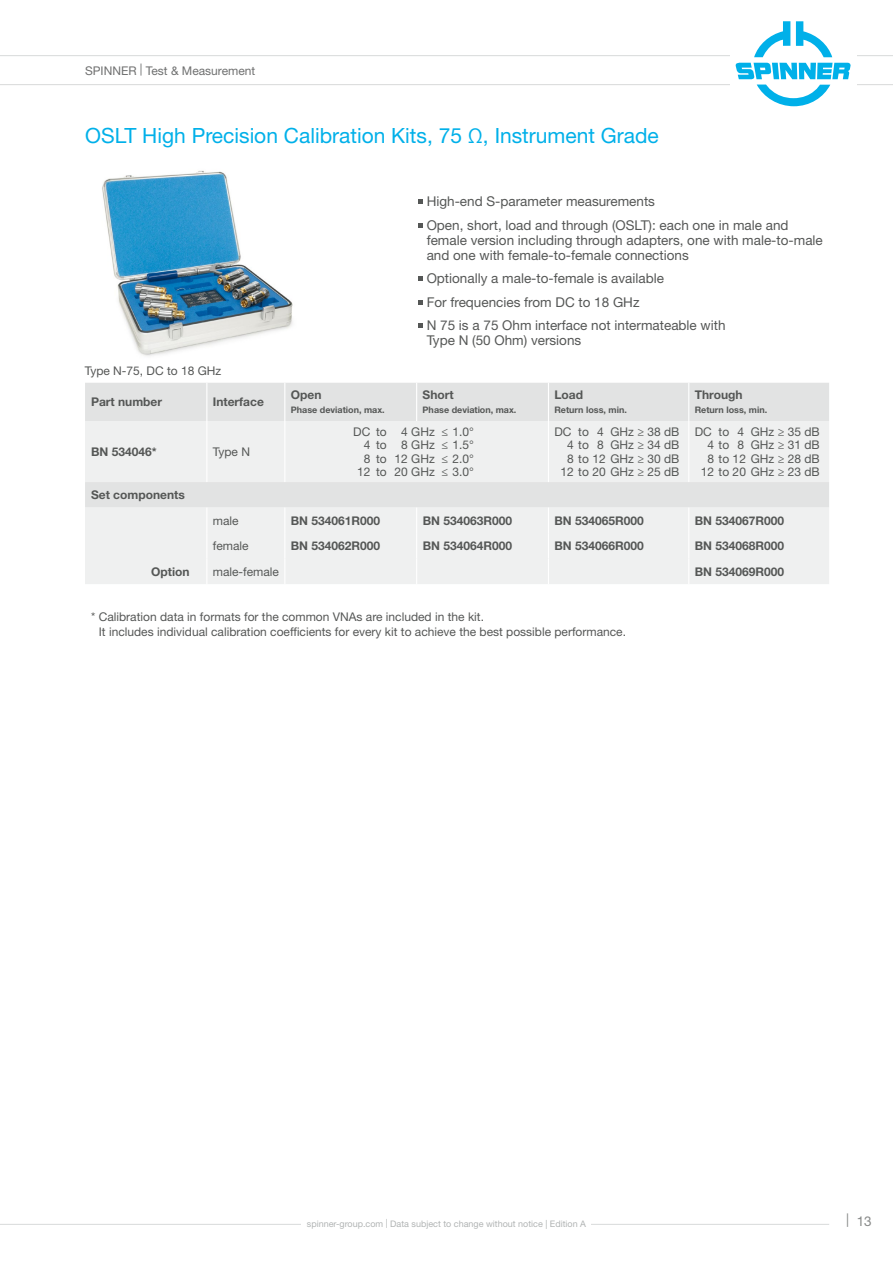
<style>
.page{position:relative;width:893px;height:1263px;background:#fff}
.page>*{position:absolute;margin:0;border:0;box-sizing:border-box;transform-origin:0 0}
.t1{font:21px "Helvetica Neue LT Std";color:#00b0e9}
.t2{font:13.5px/23.5px "Helvetica Neue LT Std";color:#555756}
.t3{font:13.5px "Helvetica Neue LT Std";color:#888a89}
.t4{font:12px/13.5px "Helvetica Neue LT Std";color:#555756;text-align:right}
.t5{font:700 12px "Helvetica Neue LT Std";color:#555756}
.t6{font:12px "Helvetica Neue LT Std";color:#6f7070}
.t7{font:700 9px "Helvetica Neue LT Std";color:#555756}
.t8{font:9px "Helvetica Neue LT Std";color:#b1b4b4}
</style>
<div class="page">
<hr style="left:0;top:55px;width:893px;height:1px;background:#d8dada">
<hr style="left:0;top:84px;width:893px;height:1px;background:#d8dada">
<div style="left:730px;top:32px;width:126px;height:86px;background:#fff"></div>
<hr style="left:0;top:1224px;width:829px;height:1px;background:#d8dada">
<div style="left:302px;top:1211px;width:289px;height:26px;background:#fff"></div>
<svg style="left:757px;top:85px;width:73px;height:21px"></svg>
<svg style="left:735px;top:21px;width:116px;height:58px"></svg>
<img style="left:102px;top:170px;width:191px;height:186px">
<svg style="left:418px;top:200px;width:4px;height:4px"></svg>
<svg style="left:418px;top:223px;width:4px;height:5px"></svg>
<svg style="left:418px;top:277px;width:4px;height:4px"></svg>
<svg style="left:418px;top:300px;width:4px;height:5px"></svg>
<svg style="left:418px;top:324px;width:4px;height:4px"></svg>
<div style="left:85px;top:383px;width:744px;height:38px;background:#e2e3e3"></div>
<svg style="left:85px;top:421px;width:744px;height:163px;fill:#eff0f0"></svg>
<svg style="left:284px;top:508px;width:1px;height:76px"></svg>
<svg style="left:416px;top:508px;width:1px;height:76px"></svg>
<svg style="left:548px;top:508px;width:1px;height:76px"></svg>
<svg style="left:688px;top:508px;width:1px;height:76px"></svg>
<hr style="left:206px;top:383px;width:1px;height:38px;background:#fff">
<hr style="left:206px;top:421px;width:1px;height:61px;background:#fff">
<svg style="left:206px;top:508px;width:1px;height:76px"></svg>
<hr style="left:284px;top:383px;width:1px;height:38px;background:#fff">
<hr style="left:416px;top:383px;width:1px;height:38px;background:#fff">
<hr style="left:284px;top:421px;width:1px;height:61px;background:#fff">
<hr style="left:548px;top:383px;width:1px;height:38px;background:#fff">
<hr style="left:688px;top:383px;width:1px;height:38px;background:#fff">
<hr style="left:548px;top:421px;width:1px;height:61px;background:#fff">
<hr style="left:688px;top:421px;width:1px;height:61px;background:#fff">
<p class="t6" style="left:85px;top:63px;width:172px">SPINNER | Test &amp; Measurement</p>
<h1 class="t1" style="left:85px;top:123px;width:575px">OSLT High Precision Calibration Kits, 75 Ω, Instrument Grade</h1>
<p class="t4" style="left:85px;top:363px;width:138px">Type N-75, DC to 18 GHz</p>
<p class="t5" style="left:91px;top:394px;width:73px">Part number</p>
<p class="t5" style="left:213px;top:394px;width:53px">Interface</p>
<p class="t5" style="left:91px;top:444px;width:67px">BN 534046*</p>
<p class="t4" style="left:213px;top:445px;width:39px">Type N</p>
<p class="t5" style="left:91px;top:487px;width:95px">Set components</p>
<p class="t5" style="left:291px;top:388px;width:32px">Open</p>
<p class="t7" style="left:291px;top:404px;width:95px">Phase deviation, max.</p>
<p class="t2" style="left:427px;top:190px;width:363px">High-end S-parameter measurements<br>Open, short, load and through (OSLT): each one in male and</p>
<p class="t2" style="left:427px;top:232px;width:398px;line-height:15px">female version including through adapters, one with male-to-male and one with female-to-female connections</p>
<p class="t2" style="left:427px;top:267px;width:300px">Optionally a male-to-female is available<br>For frequencies from DC to 18 GHz<br>N 75 is a 75 Ohm interface not intermateable with</p>
<p class="t2" style="left:427px;top:329px;width:156px">Type N (50 Ohm) versions</p>
<p class="t5" style="left:423px;top:388px;width:33px">Short</p>
<p class="t7" style="left:423px;top:404px;width:95px">Phase deviation, max.</p>
<p class="t5" style="left:554px;top:388px;width:30px">Load</p>
<p class="t7" style="left:554px;top:404px;width:74px">Return loss, min.</p>
<p class="t5" style="left:695px;top:388px;width:49px">Through</p>
<p class="t7" style="left:695px;top:404px;width:74px">Return loss, min.</p>
<p class="t4" style="left:353px;top:424px;width:122px">DC to 4 GHz ≤ 1.0°<br>4 to 8 GHz ≤ 1.5°<br>8 to 12 GHz ≤ 2.0°<br>12 to 20 GHz ≤ 3.0°</p>
<p class="t4" style="left:554px;top:424px;width:126px">DC to 4 GHz ≥ 38 dB<br>4 to 8 GHz ≥ 34 dB<br>8 to 12 GHz ≥ 30 dB<br>12 to 20 GHz ≥ 25 dB</p>
<p class="t4" style="left:695px;top:424px;width:126px">DC to 4 GHz ≥ 35 dB<br>4 to 8 GHz ≥ 31 dB<br>8 to 12 GHz ≥ 28 dB<br>12 to 20 GHz ≥ 23 dB</p>
<p class="t4" style="left:213px;top:513px;width:27px">male</p>
<p class="t5" style="left:291px;top:513px;width:91px">BN 534061R000</p>
<p class="t5" style="left:423px;top:513px;width:91px">BN 534063R000</p>
<p class="t5" style="left:554px;top:513px;width:91px">BN 534065R000</p>
<p class="t5" style="left:695px;top:513px;width:91px">BN 534067R000</p>
<p class="t4" style="left:213px;top:539px;width:37px">female</p>
<p class="t5" style="left:291px;top:538px;width:91px">BN 534062R000</p>
<p class="t5" style="left:423px;top:538px;width:91px">BN 534064R000</p>
<p class="t5" style="left:554px;top:538px;width:91px">BN 534066R000</p>
<p class="t5" style="left:695px;top:538px;width:91px">BN 534068R000</p>
<p class="t5" style="left:151px;top:564px;width:40px">Option</p>
<p class="t4" style="left:213px;top:564px;width:68px">male-female</p>
<p class="t5" style="left:695px;top:564px;width:91px">BN 534069R000</p>
<p class="t4" style="left:99px;top:609px;width:529px;line-height:15px;text-align:left;text-indent:-8px">* Calibration data in formats for the common VNAs are included in the kit.<br>It includes individual calibration coefficients for every kit to achieve the best possible performance.</p>
<p class="t8" style="left:307px;top:1218px;width:281px">spinner-group.com | Data subject to change without notice | Edition A</p>
<p class="t3" style="left:846px;top:1213px;width:27px">| 13</p>
</div>
